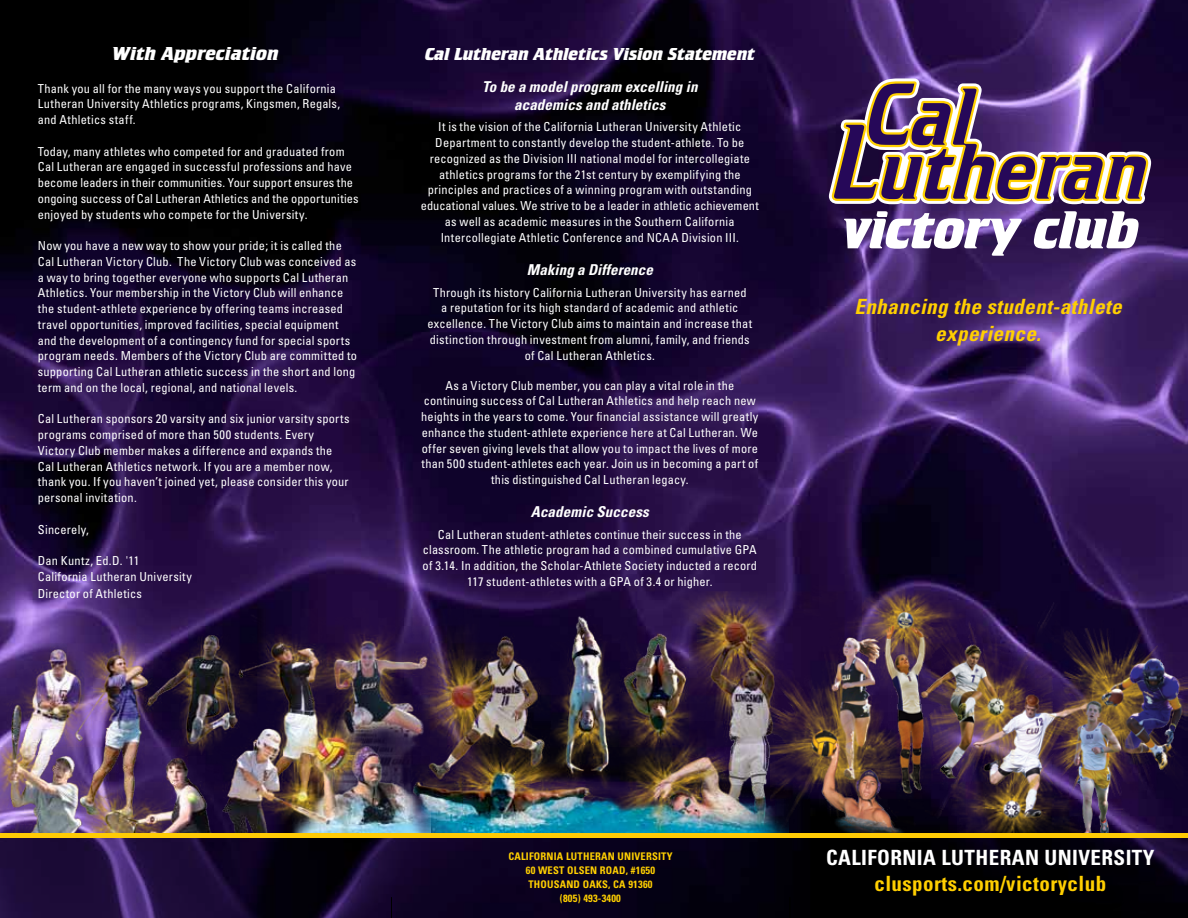
<style>
.page{position:relative;width:1188px;height:918px;background:#fff}
.page>*{position:absolute;margin:0;border:0;box-sizing:border-box;transform-origin:0 0}
.t1{font:italic 700 condensed 21px/27px "Univers";letter-spacing:.02em;color:#ffcf01;text-align:center}
.t2{font:700 condensed 21px "Univers";letter-spacing:.02em;color:#fff}
.t3{font:700 condensed 21px "Univers";letter-spacing:.02em;color:#ffcf01}
.t4{font:19.5px "Crillee Bold Italic Plain";color:#fff}
.t5{font:18px "Crillee Bold Italic Plain";letter-spacing:-.01em;color:#fff}
.t6{font:italic 700 condensed 15px/18px "Univers";letter-spacing:.005em;color:#fff;text-align:center}
.t7{font:condensed 12.3px/15.8px "Univers";letter-spacing:.015em;color:#fff}
.t8{font:700 condensed 10.5px/13.8px "Univers";letter-spacing:.02em;color:#ffcf01;text-align:center}
</style>
<div class="page">
<img style="left:0;top:0;width:1188px;height:609px">
<img style="left:412px;top:591px;width:359px;height:242px">
<img style="left:771px;top:586px;width:417px;height:247px">
<img style="left:0;top:609px;width:431px;height:224px">
<svg style="left:0;top:837px;width:1188px;height:81px;background:#130922"></svg>
<hr style="left:0;top:833px;width:1188px;height:4px;background:#ffcb05">
<div style="left:830px;top:852px;width:342px;height:62px;background:#000"></div>
<svg style="left:829px;top:78px;width:322px;height:126px;background:#72586f"></svg>
<svg style="left:844px;top:211px;width:178px;height:45px"></svg>
<svg style="left:1034px;top:211px;width:105px;height:38px"></svg>
<h2 class="t4" style="left:112px;top:42px;width:168px">With Appreciation</h2>
<h3 class="t5" style="left:425px;top:43px;width:332px">Cal Lutheran Athletics Vision Statement</h3>
<p class="t7" style="left:38px;top:80px;width:304px">Thank you all for the many ways you support the California<br>Lutheran University Athletics programs, Kingsmen, Regals, and Athletics staff.</p>
<p class="t7" style="left:38px;top:143px;width:322px">Today, many athletes who competed for and graduated from Cal Lutheran are engaged in successful professions and have become leaders in their communities. Your support ensures the ongoing success of Cal Lutheran Athletics and the opportunities enjoyed by students who compete for the University.</p>
<p class="t7" style="left:38px;top:238px;width:321px">Now you have a new way to show your pride; it is called the Cal Lutheran Victory Club. The Victory Club was conceived as a way to bring together everyone who supports Cal Lutheran Athletics. Your membership in the Victory Club will enhance the student-athlete experience by offering teams increased travel opportunities, improved facilities, special equipment and the development of a contingency fund for special sports program needs. Members of the Victory Club are committed to supporting Cal Lutheran athletic success in the short and long term and on the local, regional, and national levels.</p>
<p class="t7" style="left:38px;top:411px;width:313px">Cal Lutheran sponsors 20 varsity and six junior varsity sports programs comprised of more than 500 students. Every Victory Club member makes a difference and expands the Cal Lutheran Athletics network. If you are a member now, thank you. If you haven’t joined yet, please consider this your personal invitation.</p>
<p class="t7" style="left:38px;top:521px;width:53px">Sincerely,</p>
<p class="t7" style="left:38px;top:553px;width:156px">Dan Kuntz, Ed.D. '11<br>California Lutheran University</p>
<p class="t7" style="left:38px;top:586px;width:106px">Director of Athletics</p>
<p class="t6" style="left:482px;top:77px;width:217px">To be a model program excelling in academics and athletics</p>
<p class="t7" style="left:421px;top:119px;width:340px;text-align:center">It is the vision of the California Lutheran University Athletic Department to constantly develop the student-athlete. To be recognized as the Division III national model for intercollegiate athletics programs for the 21st century by exemplifying the principles and practices of a winning program with outstanding educational values. We strive to be a leader in athletic achievement as well as academic measures in the Southern California Intercollegiate Athletic Conference and NCAA Division III.</p>
<p class="t6" style="left:527px;top:261px;width:128px">Making a Difference</p>
<p class="t7" style="left:428px;top:284px;width:326px;text-align:center">Through its history California Lutheran University has earned<br>a reputation for its high standard of academic and athletic excellence. The Victory Club aims to maintain and increase that distinction through investment from alumni, family, and friends of Cal Lutheran Athletics.</p>
<p class="t7" style="left:421px;top:377px;width:339px;text-align:center">As a Victory Club member, you can play a vital role in the continuing success of Cal Lutheran Athletics and help reach new heights in the years to come. Your financial assistance will greatly enhance the student-athlete experience here at Cal Lutheran. We offer seven giving levels that allow you to impact the lives of more than 500 student-athletes each year. Join us in becoming a part of this distinguished Cal Lutheran legacy.</p>
<p class="t6" style="left:531px;top:503px;width:120px">Academic Success</p>
<p class="t7" style="left:423px;top:526px;width:336px;text-align:center">Cal Lutheran student-athletes continue their success in the classroom. The athletic program had a combined cumulative GPA of 3.14. In addition, the Scholar-Athlete Society inducted a record 117 student-athletes with a GPA of 3.4 or higher.</p>
<h1 class="t1" style="left:854px;top:293px;width:269px">Enhancing the student-athlete experience.</h1>
<p class="t8" style="left:508px;top:849px;width:166px">CALIFORNIA LUTHERAN UNIVERSITY<br>60 WEST OLSEN ROAD, #1650<br>THOUSAND OAKS, CA 91360<br>(805) 493-3400</p>
<h1 class="t2" style="left:826px;top:845px;width:330px">CALIFORNIA LUTHERAN UNIVERSITY</h1>
<h1 class="t3" style="left:874px;top:871px;width:233px">clusports.com/victoryclub</h1>
</div>
